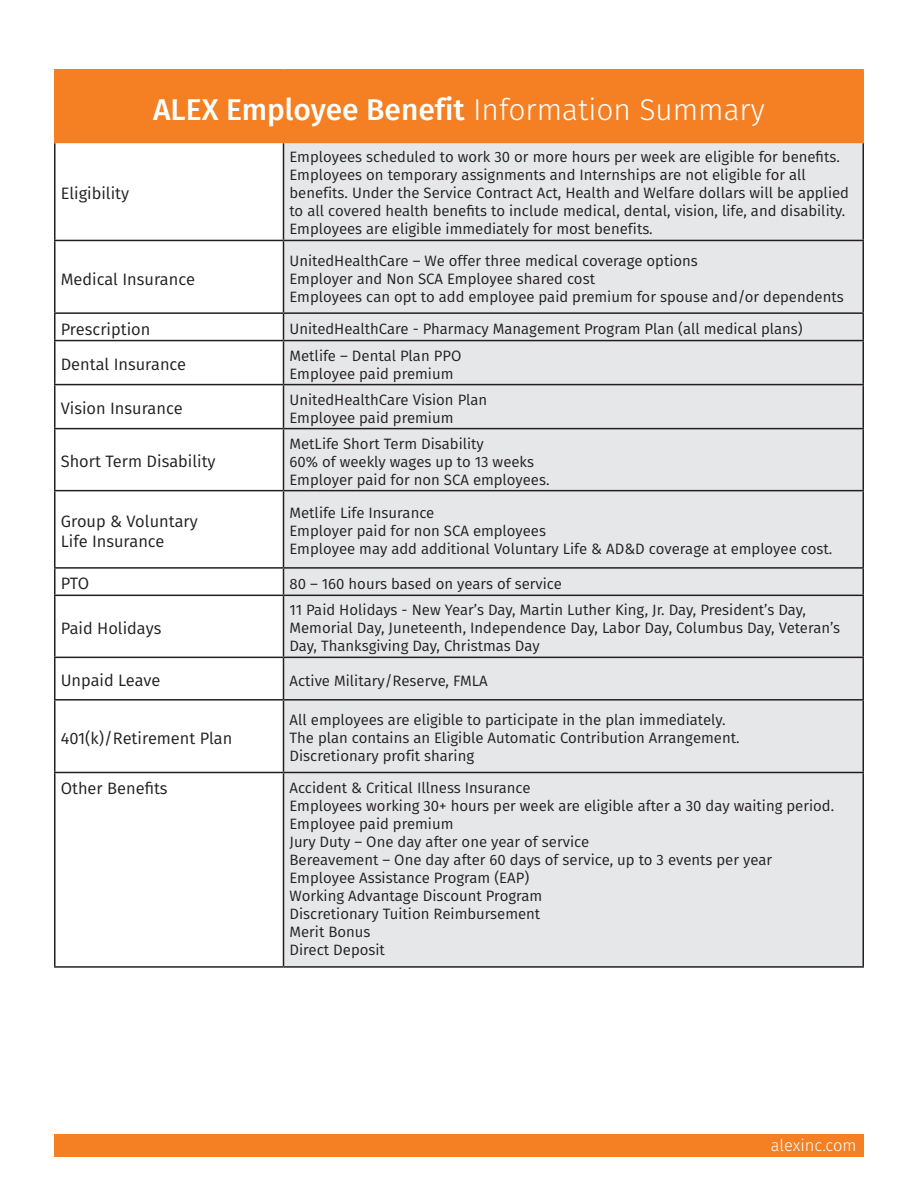
<style>
.page{position:relative;width:918px;height:1188px;background:#fff}
.page>*{position:absolute;margin:0;border:0;box-sizing:border-box;transform-origin:0 0}
.t1{font:500 30px "Fira Sans";color:#fff}
.t2{font:16.5px "Fira Sans";color:#231f20}
.t3{font:300 16.5px "Fira Sans";color:#fff}
.t4{font:15px/18px "Fira Sans";color:#231f20}
.s1{font-weight:300}
</style>
<div class="page">
<div style="left:55px;top:70px;width:808px;height:72px;background:#f58023"></div>
<div style="left:284px;top:143px;width:578px;height:823px;background:#e6e7e9"></div>
<hr style="left:54px;top:143px;width:2px;height:97px;background:#231f20">
<hr style="left:283px;top:143px;width:1px;height:97px;background:#231f20">
<hr style="left:862px;top:143px;width:2px;height:97px;background:#231f20">
<hr style="left:54px;top:240px;width:230px;height:1px;background:#231f20">
<hr style="left:54px;top:241px;width:2px;height:71px;background:#231f20">
<hr style="left:284px;top:240px;width:580px;height:1px;background:#231f20">
<hr style="left:283px;top:241px;width:1px;height:71px;background:#231f20">
<hr style="left:862px;top:241px;width:2px;height:71px;background:#231f20">
<hr style="left:54px;top:312px;width:230px;height:2px;background:#231f20">
<hr style="left:54px;top:314px;width:2px;height:26px;background:#231f20">
<hr style="left:284px;top:312px;width:580px;height:2px;background:#231f20">
<svg style="left:283px;top:314px;width:1px;height:26px"></svg>
<hr style="left:862px;top:314px;width:2px;height:26px;background:#231f20">
<hr style="left:54px;top:340px;width:230px;height:1px;background:#231f20">
<hr style="left:54px;top:341px;width:2px;height:43px;background:#231f20">
<hr style="left:284px;top:340px;width:580px;height:1px;background:#231f20">
<hr style="left:283px;top:341px;width:1px;height:43px;background:#231f20">
<hr style="left:862px;top:341px;width:2px;height:43px;background:#231f20">
<hr style="left:54px;top:384px;width:230px;height:1px;background:#231f20">
<hr style="left:54px;top:385px;width:2px;height:43px;background:#231f20">
<hr style="left:284px;top:384px;width:580px;height:1px;background:#231f20">
<hr style="left:283px;top:385px;width:1px;height:43px;background:#231f20">
<hr style="left:862px;top:385px;width:2px;height:43px;background:#231f20">
<hr style="left:54px;top:428px;width:230px;height:1px;background:#231f20">
<hr style="left:54px;top:429px;width:2px;height:61px;background:#231f20">
<hr style="left:284px;top:428px;width:580px;height:1px;background:#231f20">
<hr style="left:283px;top:429px;width:1px;height:61px;background:#231f20">
<hr style="left:862px;top:429px;width:2px;height:61px;background:#231f20">
<hr style="left:54px;top:490px;width:230px;height:1px;background:#231f20">
<hr style="left:54px;top:491px;width:2px;height:76px;background:#231f20">
<hr style="left:284px;top:490px;width:580px;height:1px;background:#231f20">
<hr style="left:283px;top:491px;width:1px;height:76px;background:#231f20">
<hr style="left:862px;top:491px;width:2px;height:76px;background:#231f20">
<hr style="left:54px;top:567px;width:230px;height:2px;background:#231f20">
<hr style="left:54px;top:569px;width:2px;height:26px;background:#231f20">
<hr style="left:284px;top:567px;width:580px;height:2px;background:#231f20">
<svg style="left:283px;top:569px;width:1px;height:26px"></svg>
<hr style="left:862px;top:569px;width:2px;height:26px;background:#231f20">
<hr style="left:54px;top:595px;width:230px;height:1px;background:#231f20">
<hr style="left:54px;top:596px;width:2px;height:61px;background:#231f20">
<hr style="left:284px;top:595px;width:580px;height:1px;background:#231f20">
<hr style="left:283px;top:596px;width:1px;height:61px;background:#231f20">
<hr style="left:862px;top:596px;width:2px;height:61px;background:#231f20">
<hr style="left:54px;top:657px;width:230px;height:1px;background:#231f20">
<hr style="left:54px;top:658px;width:2px;height:41px;background:#231f20">
<hr style="left:284px;top:657px;width:580px;height:1px;background:#231f20">
<hr style="left:283px;top:658px;width:1px;height:41px;background:#231f20">
<hr style="left:862px;top:658px;width:2px;height:41px;background:#231f20">
<hr style="left:54px;top:699px;width:230px;height:2px;background:#231f20">
<hr style="left:54px;top:701px;width:2px;height:71px;background:#231f20">
<hr style="left:284px;top:699px;width:580px;height:2px;background:#231f20">
<hr style="left:283px;top:701px;width:1px;height:71px;background:#231f20">
<hr style="left:862px;top:701px;width:2px;height:71px;background:#231f20">
<hr style="left:54px;top:772px;width:230px;height:1px;background:#231f20">
<hr style="left:54px;top:773px;width:2px;height:193px;background:#231f20">
<hr style="left:284px;top:772px;width:580px;height:1px;background:#231f20">
<hr style="left:283px;top:773px;width:1px;height:193px;background:#231f20">
<hr style="left:862px;top:773px;width:2px;height:193px;background:#231f20">
<hr style="left:54px;top:966px;width:230px;height:2px;background:#231f20">
<hr style="left:284px;top:966px;width:580px;height:2px;background:#231f20">
<hr style="left:54px;top:69px;width:230px;height:1px;background:#f58023">
<hr style="left:54px;top:70px;width:2px;height:72px;background:#f58023">
<hr style="left:284px;top:69px;width:580px;height:1px;background:#f58023">
<hr style="left:862px;top:70px;width:2px;height:72px;background:#f58023">
<hr style="left:54px;top:142px;width:230px;height:1px;background:#f58023">
<hr style="left:284px;top:142px;width:580px;height:1px;background:#f58023">
<div style="left:54px;top:1134px;width:810px;height:22px;background:#f58024"></div>
<p class="t2" style="left:61px;top:181px;width:70px">Eligibility</p>
<p class="t1" style="left:153px;top:86px;width:613px">ALEX Employee Benefit <span class="s1">Information Summary</span></p>
<p class="t4" style="left:290px;top:148px;width:561px">Employees scheduled to work 30 or more hours per week are eligible for benefits.<br>Employees on temporary assignments and Internships are not eligible for all benefits. Under the Service Contract Act, Health and Welfare dollars will be applied to all covered health benefits to include medical, dental, vision, life, and disability.<br>Employees are eligible immediately for most benefits.</p>
<p class="t2" style="left:61px;top:266px;width:136px">Medical Insurance</p>
<p class="t4" style="left:290px;top:251px;width:410px">UnitedHealthCare – We offer three medical coverage options</p>
<p class="t4" style="left:290px;top:269px;width:307px">Employer and Non SCA Employee shared cost</p>
<p class="t4" style="left:290px;top:287px;width:556px">Employees can opt to add employee paid premium for spouse and/or dependents</p>
<p class="t2" style="left:61px;top:317px;width:91px">Prescription</p>
<p class="t4" style="left:290px;top:319px;width:515px">UnitedHealthCare - Pharmacy Management Program Plan (all medical plans)</p>
<p class="t2" style="left:61px;top:352px;width:127px">Dental Insurance</p>
<p class="t4" style="left:290px;top:346px;width:173px">Metlife – Dental Plan PPO</p>
<p class="t4" style="left:290px;top:364px;width:165px">Employee paid premium</p>
<p class="t2" style="left:61px;top:396px;width:123px">Vision Insurance</p>
<p class="t2" style="left:61px;top:449px;width:156px">Short Term Disability</p>
<p class="t2" style="left:61px;top:509px;width:139px">Group &amp; Voluntary</p>
<p class="t2" style="left:61px;top:529px;width:105px">Life Insurance</p>
<p class="t4" style="left:290px;top:390px;width:199px">UnitedHealthCare Vision Plan</p>
<p class="t4" style="left:290px;top:408px;width:165px">Employee paid premium</p>
<p class="t4" style="left:290px;top:434px;width:196px">MetLife Short Term Disability</p>
<p class="t4" style="left:290px;top:452px;width:246px">60% of weekly wages up to 13 weeks</p>
<p class="t4" style="left:290px;top:470px;width:262px">Employer paid for non SCA employees.</p>
<p class="t4" style="left:290px;top:504px;width:146px">Metlife Life Insurance</p>
<p class="t4" style="left:290px;top:522px;width:258px">Employer paid for non SCA employees</p>
<p class="t4" style="left:290px;top:540px;width:544px">Employee may add additional Voluntary Life &amp; AD&amp;D coverage at employee cost.</p>
<p class="t2" style="left:61px;top:571px;width:30px">PTO</p>
<p class="t4" style="left:290px;top:574px;width:274px">80 – 160 hours based on years of service</p>
<p class="t2" style="left:61px;top:616px;width:102px">Paid Holidays</p>
<p class="t4" style="left:290px;top:601px;width:552px">11 Paid Holidays - New Year’s Day, Martin Luther King, Jr. Day, President’s Day,<br>Memorial Day, Juneteenth, Independence Day, Labor Day, Columbus Day, Veteran’s<br>Day, Thanksgiving Day, Christmas Day</p>
<p class="t2" style="left:61px;top:668px;width:101px">Unpaid Leave</p>
<p class="t4" style="left:290px;top:671px;width:200px">Active Military/Reserve, FMLA</p>
<p class="t2" style="left:61px;top:726px;width:173px">401(k)/Retirement Plan</p>
<p class="t4" style="left:290px;top:711px;width:438px">All employees are eligible to participate in the plan immediately.</p>
<p class="t4" style="left:290px;top:729px;width:452px">The plan contains an Eligible Automatic Contribution Arrangement.</p>
<p class="t4" style="left:290px;top:747px;width:186px">Discretionary profit sharing</p>
<p class="t2" style="left:61px;top:776px;width:108px">Other Benefits</p>
<p class="t4" style="left:290px;top:778px;width:243px">Accident &amp; Critical Illness Insurance</p>
<p class="t4" style="left:290px;top:796px;width:546px">Employees working 30+ hours per week are eligible after a 30 day waiting period.</p>
<p class="t4" style="left:290px;top:814px;width:165px">Employee paid premium</p>
<p class="t4" style="left:290px;top:832px;width:301px">Jury Duty – One day after one year of service</p>
<p class="t4" style="left:290px;top:850px;width:484px">Bereavement – One day after 60 days of service, up to 3 events per year</p>
<p class="t4" style="left:290px;top:868px;width:241px">Employee Assistance Program (EAP)</p>
<p class="t4" style="left:290px;top:886px;width:254px">Working Advantage Discount Program</p>
<p class="t4" style="left:290px;top:904px;width:252px">Discretionary Tuition Reimbursement</p>
<p class="t4" style="left:290px;top:922px;width:83px">Merit Bonus</p>
<p class="t4" style="left:290px;top:940px;width:97px">Direct Deposit</p>
<p class="t3" style="left:771px;top:1134px;width:87px">alexinc.com</p>
</div>
